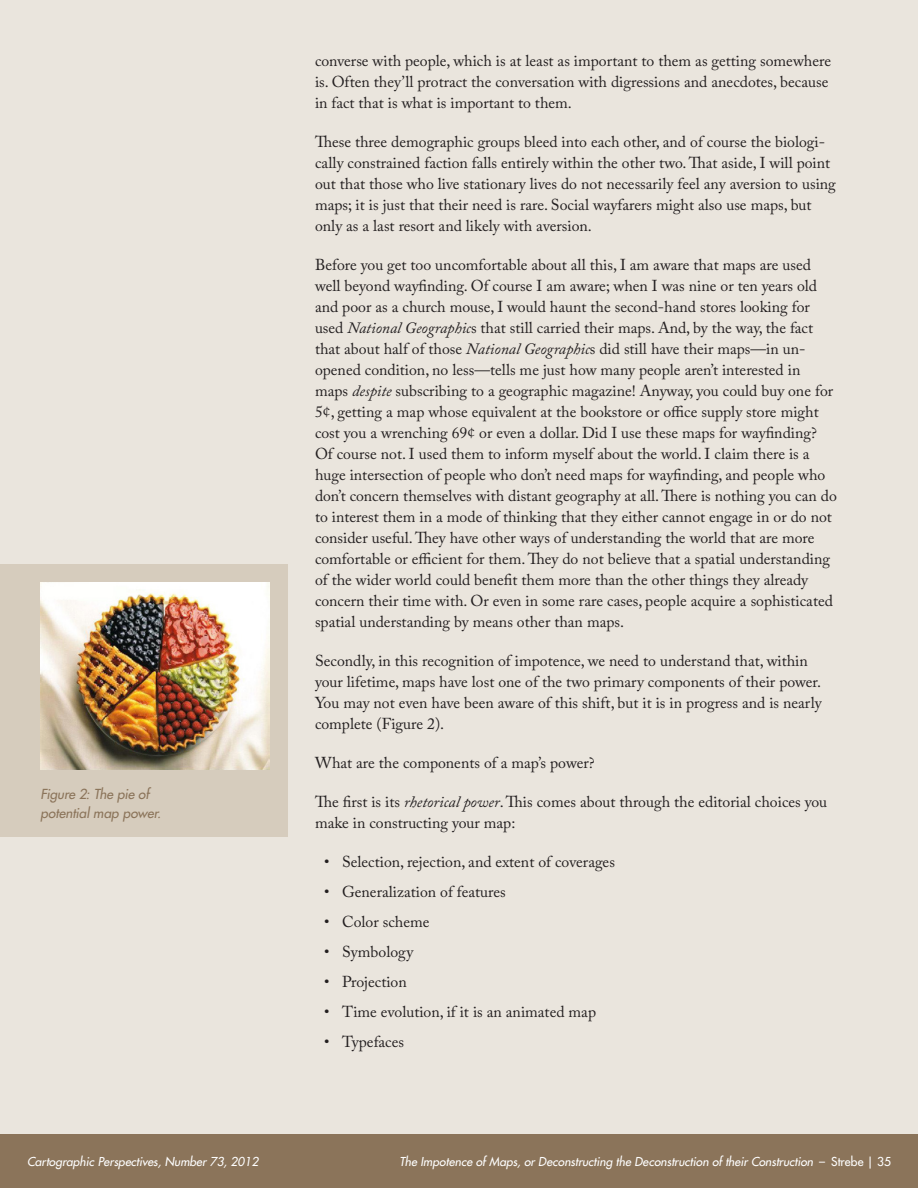
<style>
.page{position:relative;width:918px;height:1188px;background:#fff}
.page>*{position:absolute;margin:0;border:0;box-sizing:border-box;transform-origin:0 0}
.Body_Text{font:15.75px/21px "Adobe Caslon Pro";color:#231f20}
.Figure_Caption{font:italic 500 13.5px/19.5px "Futura Std";letter-spacing:-.005em;color:#8b745a}
.t1{font:italic 500 12px "Futura Std";color:#fff}
.s1{font-style:italic}
.s2{font-style:normal}
</style>
<div class="page">
<div style="left:0;top:1134px;width:918px;height:54px;background:#8b745a"></div>
<div style="left:0;top:0;width:918px;height:1134px;background:#eae5dd"></div>
<div style="left:0;top:564px;width:288px;height:273px;background:#d6ccbd"></div>
<img style="left:40px;top:582px;width:230px;height:188px">
<p class="Figure_Caption" style="left:40px;top:784px;width:122px">Figure 2: The pie of potential map power.</p>
<p class="Body_Text" style="left:315px;top:50px;width:518px">converse with people, which is at least as important to them as getting somewhere is. Often they’ll protract the conversation with digressions and anecdotes, because in fact that is what is important to them.</p>
<p class="Body_Text" style="left:315px;top:131px;width:522px">These three demographic groups bleed into each other, and of course the biologi&shy;cally constrained faction falls entirely within the other two. That aside, I will point out that those who live stationary lives do not necessarily feel any aversion to using maps; it is just that their need is rare. Social wayfarers might also use maps, but only as a last resort and likely with aversion.</p>
<p class="Body_Text" style="left:315px;top:254px;width:524px">Before you get too uncomfortable about all this, I am aware that maps are used well beyond wayfinding. Of course I am aware; when I was nine or ten years old and poor as a church mouse, I would haunt the second-hand stores looking for used <span class="s1">National Geographic</span>s that still carried their maps. And, by the way, the fact that about half of those <span class="s1">National Geographic</span>s did still have their maps—in un&shy;opened condition, no less—tells me just how many people aren’t interested in maps <span class="s1">despite</span> subscribing to a geographic magazine! Anyway, you could buy one for 5¢, getting a map whose equivalent at the bookstore or office supply store might cost you a wrenching 69¢ or even a dollar. Did I use these maps for wayfinding?<br>Of course not. I used them to inform myself about the world. I claim there is a huge intersection of people who don’t need maps for wayfinding, and people who don’t concern themselves with distant geography at all. There is nothing you can do to interest them in a mode of thinking that they either cannot engage in or do not consider useful. They have other ways of understanding the world that are more comfortable or efficient for them. They do not believe that a spatial understanding of the wider world could benefit them more than the other things they already concern their time with. Or even in some rare cases, people acquire a sophisticated spatial understanding by means other than maps.</p>
<p class="Body_Text" style="left:315px;top:650px;width:508px">Secondly, in this recognition of impotence, we need to understand that, within your lifetime, maps have lost one of the two primary components of their power.<br>You may not even have been aware of this shift, but it is in progress and is nearly complete (Figure 2).</p>
<p class="Body_Text" style="left:315px;top:752px;width:281px">What are the components of a map’s power?</p>
<p class="Body_Text" style="left:315px;top:791px;width:514px">The first is its <span class="s1">rhetorical power</span>. This comes about through the editorial choices you make in constructing your map:</p>
<p class="Body_Text" style="left:324px;top:851px;width:292px">• Selection, rejection, and extent of coverages</p>
<p class="Body_Text" style="left:324px;top:881px;width:183px">• Generalization of features</p>
<p class="Body_Text" style="left:324px;top:911px;width:107px">• Color scheme</p>
<p class="Body_Text" style="left:324px;top:941px;width:91px">• Symbology</p>
<p class="Body_Text" style="left:324px;top:971px;width:84px">• Projection</p>
<p class="Body_Text" style="left:324px;top:1001px;width:274px">• Time evolution, if it is an animated map</p>
<p class="Body_Text" style="left:324px;top:1031px;width:82px">• Typefaces</p>
<p class="t1" style="left:27px;top:1154px;width:233px">Cartographic Perspectives, Number 73, 2012</p>
<p class="t1" style="left:400px;top:1154px;width:493px">The Impotence of Maps, or Deconstructing the Deconstruction of their Construction <span class="s2">– Strebe | 35</span></p>
</div>
